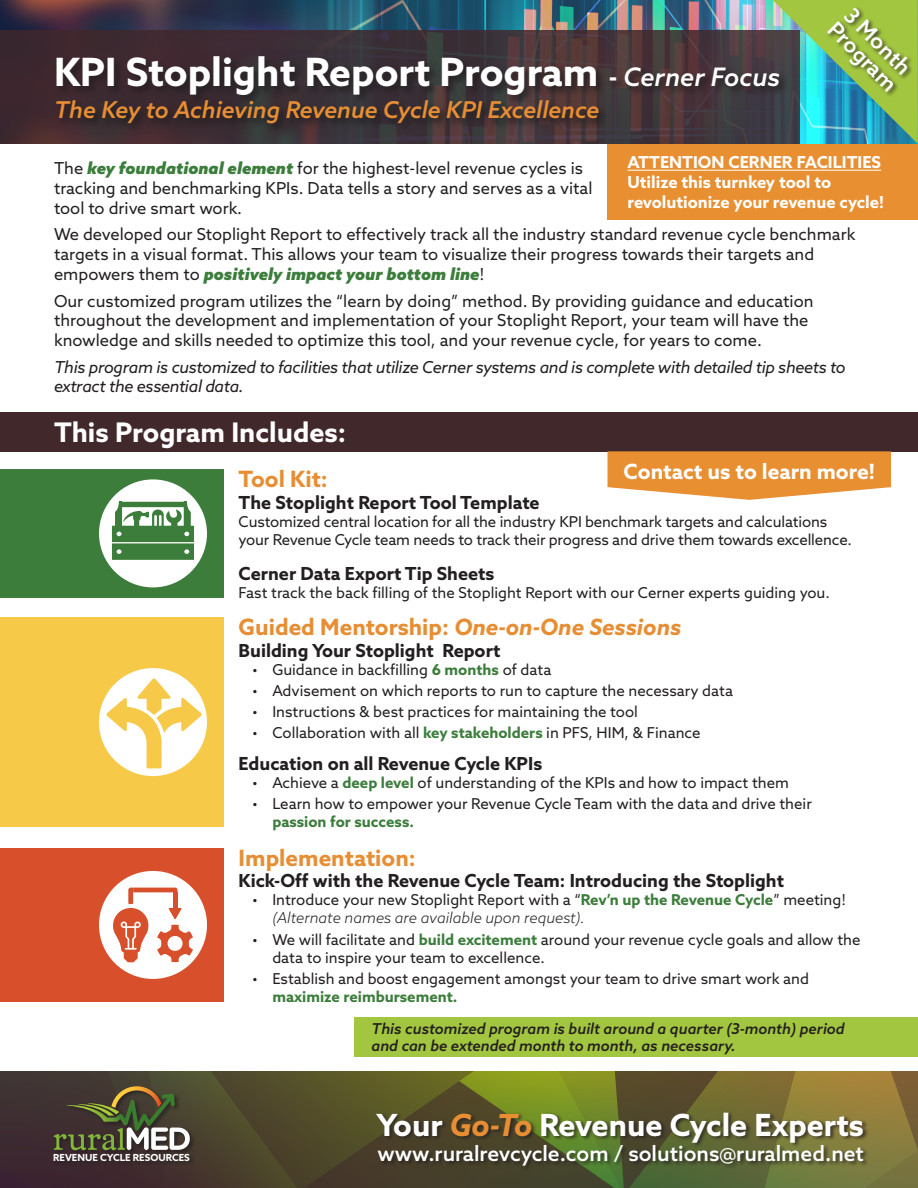
<style>
.page{position:relative;width:918px;height:1188px;background:#fff}
.page>*{position:absolute;margin:0;border:0;box-sizing:border-box;transform-origin:0 0}
.t1{font:700 39px "Azo Sans";color:#fff}
.t2{font:700 30.6px "Azo Sans";color:#fff}
.t3{font:700 27px "Azo Sans";color:#fff}
.t4{font:italic 500 23.25px "Azo Sans";color:#e78e34}
.t5{font:italic 700 22.5px "Azo Sans";color:#e78e34}
.t6{font:700 22.5px "Azo Sans";color:#e78e34}
.t7{font:500 21.75px/21.8px "Azo Sans";color:#fff}
.t8{font:500 21px "Azo Sans";color:#fff}
.t9{font:700 21px "Azo Sans";color:#fff}
.t10{font:700 18px "Azo Sans";color:#231f20}
.t11{font:16.5px/19.8px "Azo Sans";color:#231f20}
.t12{font:italic 16.5px/19.8px "Azo Sans";letter-spacing:-.02em;color:#231f20}
.t13{font:700 16.5px/19.8px "Azo Sans";color:#fff}
.t14{font:15px/18px "Azo Sans";color:#231f20}
.t15{font:italic 500 15px/16.5px "Azo Sans";color:#231f20}
.t16{font:700 9.75px "Azo Sans";color:#fff}
.s1{font-size:25.5px}
.s2{font-weight:500;font-style:italic;font-size:25.5px}
.s3{font-weight:900;font-style:italic;color:#3c7d3c}
.s4{font-style:normal}
.s5{font-weight:700;color:#3c7d3c}
.s6{font-weight:300;font-style:italic}
.s7{font-style:italic;color:#e78e34}
</style>
<div class="page">
<div style="left:0;top:469px;width:224px;height:129px;background:#3c7d3c"></div>
<div style="left:0;top:617px;width:224px;height:210px;background:#f6ca48"></div>
<div style="left:0;top:848px;width:224px;height:154px;background:#d7502b"></div>
<svg style="left:190px;top:1071px;width:198px;height:10px;background:#56532b"></svg>
<svg style="left:388px;top:1071px;width:530px;height:117px;background:#867935"></svg>
<svg style="left:190px;top:1081px;width:611px;height:107px;background:#57562b"></svg>
<div style="left:0;top:412px;width:918px;height:39px;background:#40282b"></div>
<div style="left:608px;top:144px;width:310px;height:75px;background:#e88f32"></div>
<img style="left:0;top:0;width:773px;height:31px">
<svg style="left:0;top:31px;width:773px;height:113px;background:#413036"></svg>
<div style="left:53px;top:1085px;width:142px;height:81px;background:#231f20;opacity:.75"></div>
<svg style="left:0;top:1071px;width:190px;height:117px;background:#493e37"></svg>
<div style="left:54px;top:54px;width:736px;height:80px;background:#231f20;opacity:.75"></div>
<div style="left:375px;top:1111px;width:494px;height:61px;background:#231f20;opacity:.75"></div>
<div style="left:99px;top:668px;width:108px;height:108px;background:#fff;border-radius:50%"></div>
<svg style="left:106px;top:678px;width:96px;height:90px"></svg>
<div style="left:99px;top:871px;width:108px;height:108px;background:#fff;border-radius:50%"></div>
<svg style="left:113px;top:888px;width:80px;height:74px"></svg>
<div style="left:99px;top:479px;width:108px;height:108px;background:#fff;border-radius:50%"></div>
<svg style="left:112px;top:501px;width:82px;height:59px"></svg>
<hr style="left:627px;top:170px;width:254px;height:1px;background:#fff">
<svg style="left:773px;top:0;width:145px;height:144px;background:#539f89"></svg>
<div style="left:826px;top:6px;width:88px;height:92px;background:#231f20;opacity:.75"></div>
<div style="left:355px;top:1017px;width:563px;height:39px;background:#a2c640"></div>
<svg style="left:608px;top:451px;width:283px;height:49px;background:#e99d4d"></svg>
<p class="t7" style="left:855px;top:2px;width:89px;rotate:45deg">3 Month<br>Program</p>
<p class="t1" style="left:54px;top:46px;width:728px">KPI Stoplight Report Program <span class="s1">-</span> <span class="s2">Cerner Focus</span></p>
<p class="t4" style="left:54px;top:95px;width:547px">The Key to Achieving Revenue Cycle KPI Excellence</p>
<p class="t11" style="left:54px;top:158px;width:540px">The <span class="s3">key foundational element</span> for the highest-level revenue cycles is tracking and benchmarking KPIs. Data tells a story and serves as a vital tool to drive smart work.</p>
<p class="t11" style="left:54px;top:224px;width:803px">We developed our Stoplight Report to effectively track all the industry standard revenue cycle benchmark targets in a visual format. This allows your team to visualize their progress towards their targets and empowers them to <span class="s3">positively impact your bottom line</span>!</p>
<p class="t11" style="left:54px;top:291px;width:761px">Our customized program utilizes the “learn by doing” method. By providing guidance and education throughout the development and implementation of your Stoplight Report, your team will have the knowledge and skills needed to optimize this tool, and your revenue cycle, for years to come.</p>
<p class="t12" style="left:54px;top:357px;width:793px">This program is customized to facilities that utilize Cerner systems and is complete with detailed tip sheets to extract the essential data.</p>
<p class="t13" style="left:627px;top:152px;width:258px">ATTENTION CERNER FACILITIES<br>Utilize this turnkey tool to revolutionize your revenue cycle!</p>
<p class="t3" style="left:54px;top:415px;width:294px">This Program Includes:</p>
<p class="t9" style="left:624px;top:458px;width:253px">Contact us to learn more!</p>
<p class="t6" style="left:239px;top:464px;width:91px">Tool Kit:</p>
<p class="t10" style="left:239px;top:490px;width:303px">The Stoplight Report Tool Template</p>
<p class="t14" style="left:239px;top:512px;width:615px">Customized central location for all the industry KPI benchmark targets and calculations your Revenue Cycle team needs to track their progress and drive them towards excellence.</p>
<p class="t10" style="left:239px;top:561px;width:257px">Cerner Data Export Tip Sheets</p>
<p class="t14" style="left:239px;top:583px;width:593px">Fast track the back filling of the Stoplight Report with our Cerner experts guiding you.</p>
<p class="t5" style="left:239px;top:612px;width:444px"><span class="s4">Guided Mentorship:</span> One-on-One Sessions</p>
<p class="t10" style="left:239px;top:638px;width:263px">Building Your Stoplight Report</p>
<p class="t14" style="left:252px;top:660px;width:301px">• Guidance in backfilling <span class="s5">6 months</span> of data</p>
<p class="t14" style="left:252px;top:681px;width:482px">• Advisement on which reports to run to capture the necessary data</p>
<p class="t14" style="left:252px;top:702px;width:387px">• Instructions &amp; best practices for maintaining the tool</p>
<p class="t14" style="left:252px;top:724px;width:450px">• Collaboration with all <span class="s5">key stakeholders</span> in PFS, HIM, &amp; Finance</p>
<p class="t10" style="left:239px;top:751px;width:305px">Education on all Revenue Cycle KPIs</p>
<p class="t14" style="left:252px;top:773px;width:538px">• Achieve a <span class="s5">deep level</span> of understanding of the KPIs and how to impact them</p>
<p class="t14" style="left:272px;top:795px;width:541px;text-indent:-20px">• Learn how to empower your Revenue Cycle Team with the data and drive their <span class="s5">passion for success.</span></p>
<p class="t6" style="left:239px;top:843px;width:179px">Implementation:</p>
<p class="t10" style="left:239px;top:869px;width:547px">Kick-Off with the Revenue Cycle Team: Introducing the Stoplight</p>
<p class="t14" style="left:272px;top:891px;width:575px;text-indent:-20px">• Introduce your new Stoplight Report with a “<span class="s5">Rev’n up the Revenue Cycle</span>” meeting! <span class="s6">(Alternate names are available upon request).</span></p>
<p class="t14" style="left:272px;top:930px;width:590px;text-indent:-20px">• We will facilitate and <span class="s5">build excitement</span> around your revenue cycle goals and allow the data to inspire your team to excellence.</p>
<p class="t14" style="left:272px;top:969px;width:538px;text-indent:-20px">• Establish and boost engagement amongst your team to drive smart work and <span class="s5">maximize reimbursement.</span></p>
<p class="t16" style="left:53px;top:1151px;width:138px">REVENUE CYCLE RESOURCES</p>
<p class="t15" style="left:372px;top:1020px;width:475px">This customized program is built around a quarter (3-month) period and can be extended month to month, as necessary.</p>
<p class="t2" style="left:376px;top:1105px;width:489px">Your <span class="s7">Go-To</span> Revenue Cycle Experts</p>
<p class="t8" style="left:377px;top:1140px;width:488px">www.ruralrevcycle.com / solutions@ruralmed.net</p>
</div>
